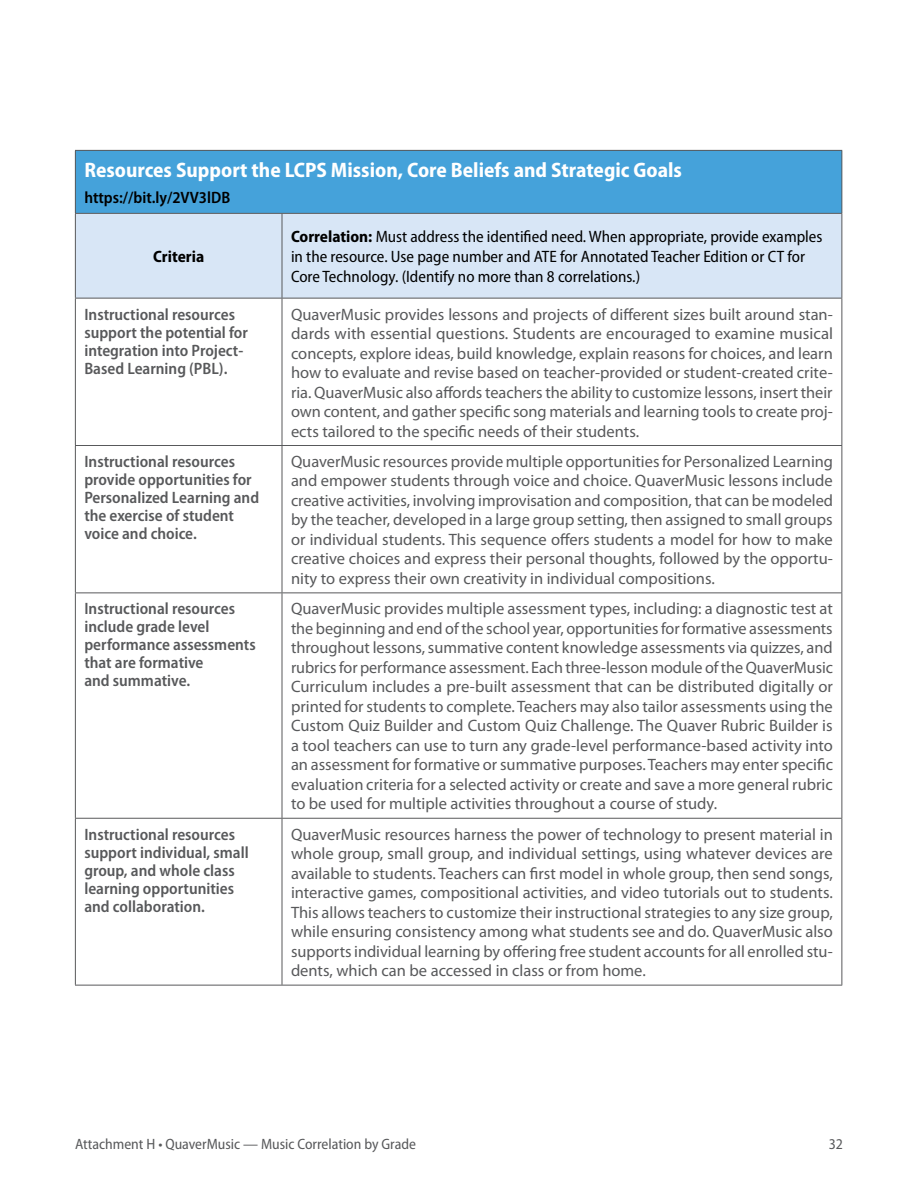
<style>
.page{position:relative;width:918px;height:1188px;background:#fff}
.page>*{position:absolute;margin:0;border:0;box-sizing:border-box;transform-origin:0 0}
.t1{font:700 semi-condensed 21px "Myriad Pro";color:#fff}
.t2{font:16.5px/19.5px "Myriad Pro";color:#58595b;text-align:justify}
.t3{font:600 semi-condensed 16.5px/18px "Myriad Pro";color:#58595b}
.t4{font:semi-condensed 16.5px/19.8px "Myriad Pro";color:#000}
.t5{font:600 semi-condensed 16.5px "Myriad Pro";color:#000}
.t6{font:700 semi-condensed 16.5px "Myriad Pro";color:#000}
.t7{font:semi-condensed 15px "Myriad Pro";color:#58595b}
.s1{font-weight:700}
</style>
<div class="page">
<div style="left:75px;top:150px;width:767px;height:63px;background:#45a2da"></div>
<div style="left:76px;top:214px;width:766px;height:84px;background:#d8e6f6"></div>
<hr style="left:75px;top:150px;width:207px;height:1px;background:#58595b">
<hr style="left:75px;top:151px;width:1px;height:62px;background:#58595b">
<hr style="left:282px;top:150px;width:560px;height:1px;background:#58595b">
<hr style="left:842px;top:151px;width:1px;height:62px;background:#58595b">
<hr style="left:75px;top:214px;width:1px;height:84px;background:#58595b">
<hr style="left:75px;top:298px;width:207px;height:1px;background:#58595b">
<hr style="left:75px;top:298px;width:1px;height:147px;background:#58595b">
<hr style="left:282px;top:298px;width:560px;height:1px;background:#58595b">
<hr style="left:282px;top:298px;width:1px;height:147px;background:#58595b">
<hr style="left:842px;top:298px;width:1px;height:147px;background:#58595b">
<hr style="left:75px;top:213px;width:207px;height:1px;background:#58595b">
<hr style="left:75px;top:445px;width:207px;height:1px;background:#58595b">
<hr style="left:75px;top:446px;width:1px;height:146px;background:#58595b">
<hr style="left:282px;top:213px;width:560px;height:1px;background:#58595b">
<hr style="left:282px;top:445px;width:560px;height:1px;background:#58595b">
<hr style="left:282px;top:446px;width:1px;height:146px;background:#58595b">
<hr style="left:842px;top:446px;width:1px;height:146px;background:#58595b">
<hr style="left:282px;top:214px;width:1px;height:84px;background:#58595b">
<hr style="left:75px;top:592px;width:207px;height:1px;background:#58595b">
<hr style="left:75px;top:593px;width:1px;height:225px;background:#58595b">
<hr style="left:842px;top:214px;width:1px;height:84px;background:#58595b">
<hr style="left:282px;top:592px;width:560px;height:1px;background:#58595b">
<hr style="left:282px;top:593px;width:1px;height:225px;background:#58595b">
<hr style="left:842px;top:593px;width:1px;height:225px;background:#58595b">
<hr style="left:75px;top:818px;width:207px;height:1px;background:#58595b">
<hr style="left:75px;top:819px;width:1px;height:166px;background:#58595b">
<hr style="left:282px;top:818px;width:560px;height:1px;background:#58595b">
<hr style="left:282px;top:819px;width:1px;height:166px;background:#58595b">
<hr style="left:842px;top:819px;width:1px;height:166px;background:#58595b">
<hr style="left:75px;top:985px;width:207px;height:1px;background:#58595b">
<hr style="left:282px;top:985px;width:560px;height:1px;background:#58595b">
<p class="t1" style="left:84px;top:156px;width:599px">Resources Support the LCPS Mission, Core Beliefs and Strategic Goals</p>
<p class="t5" style="left:84px;top:187px;width:147px">https://bit.ly/2VV3lDB</p>
<p class="t6" style="left:153px;top:246px;width:53px">Criteria</p>
<p class="t4" style="left:291px;top:226px;width:533px"><span class="s1">Correlation:</span> Must address the identified need. When appropriate, provide examples in the resource. Use page number and ATE for Annotated Teacher Edition or CT for<br>Core Technology. (Identify no more than 8 correlations.)</p>
<p class="t3" style="left:84px;top:305px;width:165px">Instructional resources support the potential for integration into Project-<br>Based Learning (PBL).</p>
<p class="t2" style="left:291px;top:304px;width:544px">QuaverMusic provides lessons and projects of different sizes built around stan&shy;dards with essential questions. Students are encouraged to examine musical concepts, explore ideas, build knowledge, explain reasons for choices, and learn how to evaluate and revise based on teacher-provided or student-created crite&shy;ria. QuaverMusic also affords teachers the ability to customize lessons, insert their own content, and gather specific song materials and learning tools to create proj&shy;ects tailored to the specific needs of their students.</p>
<p class="t3" style="left:84px;top:452px;width:176px">Instructional resources provide opportunities for<br>Personalized Learning and the exercise of student voice and choice.</p>
<p class="t2" style="left:291px;top:451px;width:544px">QuaverMusic resources provide multiple opportunities for Personalized Learning and empower students through voice and choice. QuaverMusic lessons include creative activities, involving improvisation and composition, that can be modeled by the teacher, developed in a large group setting, then assigned to small groups or individual students. This sequence offers students a model for how to make creative choices and express their personal thoughts, followed by the opportu&shy;nity to express their own creativity in individual compositions.</p>
<p class="t3" style="left:84px;top:599px;width:173px">Instructional resources include grade level performance assessments that are formative<br>and summative.</p>
<p class="t2" style="left:291px;top:599px;width:544px">QuaverMusic provides multiple assessment types, including: a diagnostic test at the beginning and end of the school year, opportunities for formative assessments throughout lessons, summative content knowledge assessments via quizzes, and rubrics for performance assessment. Each three-lesson module of the QuaverMusic Curriculum includes a pre-built assessment that can be distributed digitally or printed for students to complete. Teachers may also tailor assessments using the Custom Quiz Builder and Custom Quiz Challenge. The Quaver Rubric Builder is a tool teachers can use to turn any grade-level performance-based activity into an assessment for formative or summative purposes. Teachers may enter specific evaluation criteria for a selected activity or create and save a more general rubric to be used for multiple activities throughout a course of study.</p>
<p class="t3" style="left:84px;top:825px;width:166px">Instructional resources support individual, small group, and whole class learning opportunities and collaboration.</p>
<p class="t2" style="left:291px;top:824px;width:543px">QuaverMusic resources harness the power of technology to present material in whole group, small group, and individual settings, using whatever devices are available to students. Teachers can first model in whole group, then send songs, interactive games, compositional activities, and video tutorials out to students.<br>This allows teachers to customize their instructional strategies to any size group, while ensuring consistency among what students see and do. QuaverMusic also supports individual learning by offering free student accounts for all enrolled stu&shy;dents, which can be accessed in class or from home.</p>
<p class="t7" style="left:75px;top:1135px;width:343px">Attachment H • QuaverMusic — Music Correlation by Grade</p>
<p class="t7" style="left:829px;top:1135px;width:16px">32</p>
</div>
